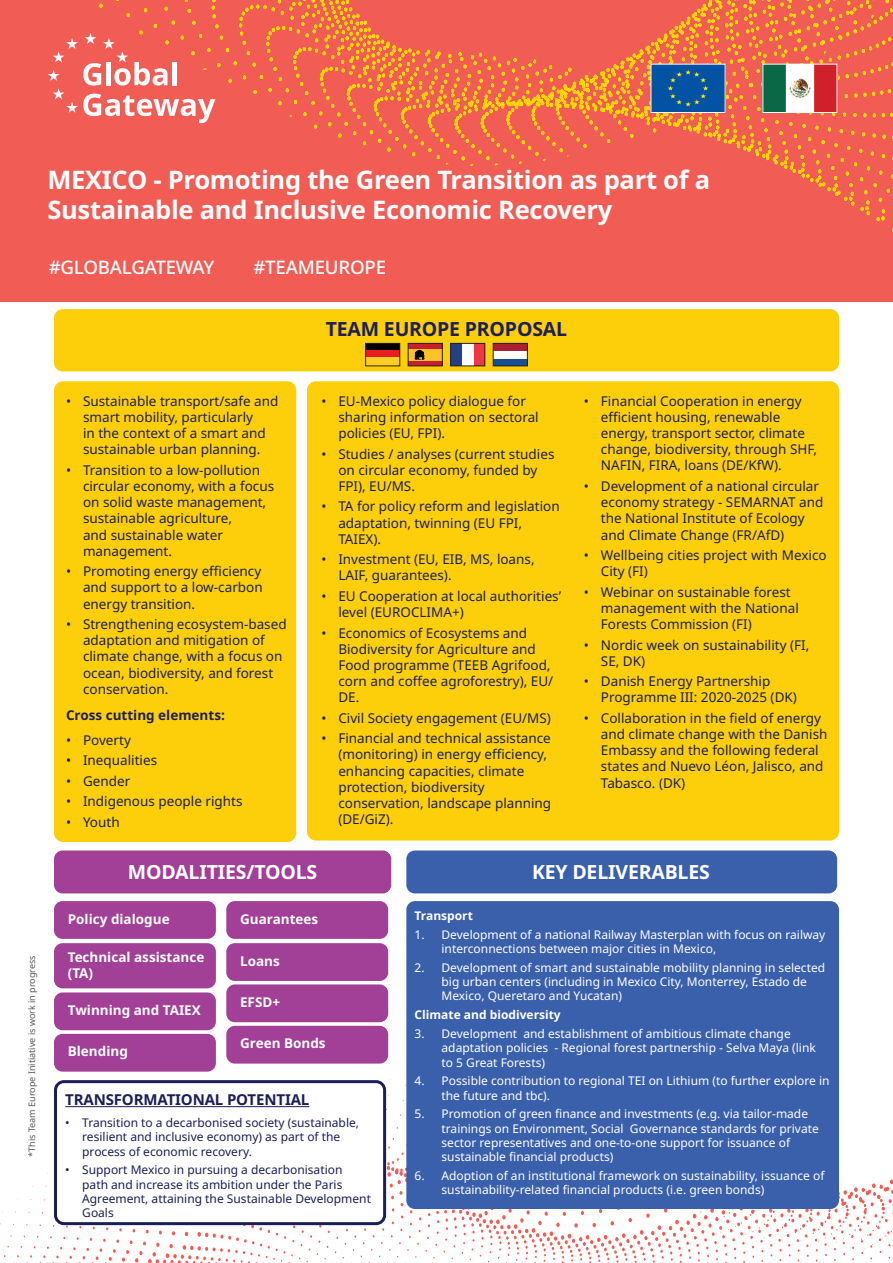
<style>
.page{position:relative;width:893px;height:1263px;background:#fff}
.page>*{position:absolute;margin:0;border:0;box-sizing:border-box;transform-origin:0 0}
.t1{font:700 25.5px/30.6px "Noto Sans";letter-spacing:-.01em;color:#fff}
.t2{font:700 19.5px "Noto Sans";letter-spacing:-.01em;color:#fff}
.t3{font:700 19.5px "Noto Sans";letter-spacing:-.01em;color:#1c1e57}
.t4{font:500 18.6px "Noto Sans";letter-spacing:-.01em;color:#fff}
.t5{font:700 15px "Noto Sans";letter-spacing:-.01em;color:#1c1e57}
.t6{font:13.5px/16.2px "Noto Sans";color:#1c1e57}
.t7{font:700 13.5px/16.2px "Noto Sans";color:#fff}
.t8{font:700 13.5px "Noto Sans";color:#1c1e57}
.t9{font:12px/14.4px "Noto Sans";color:#fff}
.t10{font:12px/14.4px "Noto Sans";color:#1c1e57}
.t11{font:700 12px "Noto Sans";color:#fff}
.t12{font:9px "Noto Sans";color:#57585a}
</style>
<div class="page">
<svg style="left:0;top:1026px;width:893px;height:237px"></svg>
<div style="left:0;top:0;width:893px;height:302px;background:#f15d55"></div>
<svg style="left:99px;top:0;width:794px;height:232px"></svg>
<svg style="left:48px;top:33px;width:167px;height:90px"></svg>
<div style="left:54px;top:850px;width:337px;height:43px;background:#a23f97;border-radius:9px"></div>
<div style="left:406px;top:850px;width:431px;height:43px;background:#3a60ac;border-radius:9px"></div>
<div style="left:406px;top:901px;width:433px;height:308px;background:#3a60ac;border-radius:9px"></div>
<div style="left:56px;top:1082px;width:329px;height:141px;background:#fff;border-radius:9px"></div>
<div style="left:54px;top:1080px;width:332px;height:145px;border:3px solid #1c1e57;border-radius:9px"></div>
<hr style="left:65px;top:1106px;width:244px;height:1px;background:#1c1e57">
<div style="left:54px;top:309px;width:785px;height:62px;background:#fccf0a;border-radius:9px"></div>
<div style="left:307px;top:381px;width:532px;height:459px;background:#fccf0a;border-radius:9px"></div>
<div style="left:54px;top:381px;width:242px;height:461px;background:#fccf0a;border-radius:9px"></div>
<div style="left:54px;top:901px;width:162px;height:38px;background:#a23f97;border-radius:9px"></div>
<div style="left:226px;top:901px;width:162px;height:38px;background:#a23f97;border-radius:9px"></div>
<div style="left:54px;top:1034px;width:162px;height:37px;background:#a23f97;border-radius:9px"></div>
<div style="left:226px;top:1026px;width:162px;height:37px;background:#a23f97;border-radius:9px"></div>
<div style="left:54px;top:943px;width:162px;height:45px;background:#a23f97;border-radius:9px"></div>
<div style="left:226px;top:943px;width:162px;height:38px;background:#a23f97;border-radius:9px"></div>
<div style="left:54px;top:992px;width:162px;height:38px;background:#a23f97;border-radius:9px"></div>
<div style="left:226px;top:984px;width:162px;height:38px;background:#a23f97;border-radius:9px"></div>
<div style="left:651px;top:64px;width:74px;height:48px;background:#0353a5"></div>
<svg style="left:668px;top:70px;width:40px;height:36px"></svg>
<div style="left:651px;top:64px;width:74px;height:49px;border:1px solid #fff"></div>
<img style="left:764px;top:66px;width:71px;height:45px">
<div style="left:762px;top:64px;width:75px;height:49px;border:1px solid #fff"></div>
<div style="left:366px;top:343px;width:34px;height:21px;background:#000001"></div>
<div style="left:366px;top:350px;width:34px;height:14px;background:#e61e24"></div>
<div style="left:366px;top:357px;width:34px;height:7px;background:#fecd26"></div>
<div style="left:365px;top:343px;width:35px;height:23px;border:1px solid #231f20"></div>
<div style="left:408px;top:343px;width:34px;height:23px;background:#c8202c"></div>
<div style="left:408px;top:349px;width:34px;height:11px;background:#fec127"></div>
<svg style="left:415px;top:350px;width:9px;height:10px"></svg>
<div style="left:408px;top:343px;width:34px;height:23px;border:1px solid #231f20"></div>
<div style="left:451px;top:343px;width:34px;height:23px;background:#ee3646"></div>
<div style="left:451px;top:343px;width:22px;height:23px;background:#fff"></div>
<div style="left:451px;top:343px;width:11px;height:23px;background:#234187"></div>
<div style="left:450px;top:343px;width:35px;height:23px;border:1px solid #231f20"></div>
<div style="left:493px;top:343px;width:34px;height:23px;background:linear-gradient(to right,#155093,#155093)"></div>
<div style="left:493px;top:343px;width:34px;height:15px;background:#fff"></div>
<div style="left:493px;top:343px;width:34px;height:8px;background:#ac2031"></div>
<div style="left:493px;top:343px;width:35px;height:23px;border:1px solid #231f20"></div>
<h1 class="t1" style="left:47px;top:165px;width:664px">MEXICO - Promoting the Green Transition as part of a<br>Sustainable and Inclusive Economic Recovery</h1>
<h3 class="t4" style="left:49px;top:254px;width:167px">#GLOBALGATEWAY</h3>
<h3 class="t4" style="left:253px;top:254px;width:134px">#TEAMEUROPE</h3>
<h2 class="t3" style="left:326px;top:317px;width:243px">TEAM EUROPE PROPOSAL</h2>
<p class="t12" style="left:27px;top:1157px;width:203px;rotate:-90deg">*This Team Europe Initiative is work in progress</p>
<p class="t6" style="left:83px;top:393px;width:197px;text-indent:-17px">• Sustainable transport/safe and smart mobility, particularly<br>in the context of a smart and sustainable urban planning.</p>
<p class="t6" style="left:83px;top:462px;width:193px;text-indent:-17px">• Transition to a low-pollution circular economy, with a focus on solid waste management, sustainable agriculture,<br>and sustainable water management.</p>
<p class="t6" style="left:83px;top:563px;width:181px;text-align:justify;text-indent:-17px">• Promoting energy efficiency and support to a low-carbon energy transition.</p>
<p class="t6" style="left:83px;top:616px;width:205px;text-indent:-17px">• Strengthening ecosystem-based adaptation and mitigation of climate change, with a focus on ocean, biodiversity, and forest conservation.</p>
<p class="t8" style="left:66px;top:708px;width:160px">Cross cutting elements:</p>
<p class="t6" style="left:66px;top:732px;width:66px">• Poverty</p>
<p class="t6" style="left:66px;top:752px;width:93px">• Inequalities</p>
<p class="t6" style="left:66px;top:773px;width:66px">• Gender</p>
<p class="t6" style="left:66px;top:793px;width:178px">• Indigenous people rights</p>
<p class="t6" style="left:66px;top:814px;width:55px">• Youth</p>
<p class="t6" style="left:338px;top:393px;width:202px;text-indent:-17px">• EU-Mexico policy dialogue for sharing information on sectoral policies (EU, FPI).</p>
<p class="t6" style="left:338px;top:446px;width:218px;text-indent:-17px">• Studies / analyses (current studies on circular economy, funded by<br>FPI), EU/MS.</p>
<p class="t6" style="left:338px;top:499px;width:223px;text-indent:-17px">• TA for policy reform and legislation adaptation, twinning (EU FPI,<br>TAIEX).</p>
<p class="t6" style="left:338px;top:551px;width:198px;text-indent:-17px">• Investment (EU, EIB, MS, loans,<br>LAIF, guarantees).</p>
<p class="t6" style="left:338px;top:588px;width:224px;text-indent:-17px">• EU Cooperation at local authorities’ level (EUROCLIMA+)</p>
<p class="t6" style="left:338px;top:625px;width:216px;text-indent:-17px">• Economics of Ecosystems and<br>Biodiversity for Agriculture and<br>Food programme (TEEB Agrifood, corn and coffee agroforestry), EU/<br>DE.</p>
<p class="t6" style="left:321px;top:710px;width:231px">• Civil Society engagement (EU/MS)</p>
<p class="t6" style="left:338px;top:730px;width:214px;text-indent:-17px">• Financial and technical assistance (monitoring) in energy efficiency, enhancing capacities, climate protection, biodiversity conservation, landscape planning (DE/GiZ).</p>
<p class="t6" style="left:601px;top:393px;width:218px;text-indent:-17px">• Financial Cooperation in energy efficient housing, renewable energy, transport sector, climate change, biodiversity, through SHF, NAFIN, FIRA, loans (DE/KfW).</p>
<p class="t6" style="left:601px;top:478px;width:224px;text-indent:-17px">• Development of a national circular economy strategy - SEMARNAT and the National Institute of Ecology and Climate Change (FR/AfD)</p>
<p class="t6" style="left:601px;top:547px;width:227px;text-indent:-17px">• Wellbeing cities project with Mexico<br>City (FI)</p>
<p class="t6" style="left:601px;top:584px;width:199px;text-indent:-17px">• Webinar on sustainable forest management with the National<br>Forests Commission (FI)</p>
<p class="t6" style="left:601px;top:637px;width:210px;text-indent:-17px">• Nordic week on sustainability (FI,<br>SE, DK)</p>
<p class="t6" style="left:601px;top:673px;width:197px;text-indent:-17px">• Danish Energy Partnership<br>Programme III: 2020-2025 (DK)</p>
<p class="t6" style="left:601px;top:710px;width:228px;text-indent:-17px">• Collaboration in the field of energy and climate change with the Danish<br>Embassy and the following federal states and Nuevo Léon, Jalisco, and<br>Tabasco. (DK)</p>
<h2 class="t2" style="left:128px;top:860px;width:191px">MODALITIES/TOOLS</h2>
<h2 class="t2" style="left:532px;top:860px;width:179px">KEY DELIVERABLES</h2>
<p class="t7" style="left:68px;top:911px;width:103px">Policy dialogue</p>
<p class="t7" style="left:240px;top:911px;width:80px">Guarantees</p>
<p class="t7" style="left:68px;top:949px;width:138px">Technical assistance (TA)</p>
<p class="t7" style="left:240px;top:953px;width:41px">Loans</p>
<p class="t7" style="left:68px;top:1002px;width:135px">Twinning and TAIEX</p>
<p class="t7" style="left:240px;top:994px;width:42px">EFSD+</p>
<p class="t7" style="left:68px;top:1044px;width:62px">Blending</p>
<p class="t7" style="left:240px;top:1035px;width:87px">Green Bonds</p>
<p class="t5" style="left:65px;top:1091px;width:246px">TRANSFORMATIONAL POTENTIAL</p>
<p class="t10" style="left:82px;top:1115px;width:278px;text-indent:-17px">• Transition to a decarbonised society (sustainable, resilient and inclusive economy) as part of the process of economic recovery.</p>
<p class="t10" style="left:82px;top:1163px;width:290px;text-indent:-17px">• Support Mexico in pursuing a decarbonisation path and increase its ambition under the Paris Agreement, attaining the Sustainable Development Goals</p>
<p class="t11" style="left:415px;top:909px;width:60px">Transport</p>
<p class="t9" style="left:442px;top:927px;width:385px;text-indent:-27px">1. Development of a national Railway Masterplan with focus on railway interconnections between major cities in Mexico,</p>
<p class="t9" style="left:442px;top:960px;width:385px;text-indent:-27px">2. Development of smart and sustainable mobility planning in selected big urban centers (including in Mexico City, Monterrey, Estado de<br>Mexico, Queretaro and Yucatan)</p>
<p class="t11" style="left:415px;top:1008px;width:148px">Climate and biodiversity</p>
<p class="t9" style="left:442px;top:1026px;width:376px;text-indent:-27px">3. Development and establishment of ambitious climate change adaptation policies - Regional forest partnership - Selva Maya (link to 5 Great Forests)</p>
<p class="t9" style="left:442px;top:1074px;width:390px;text-indent:-27px">4. Possible contribution to regional TEI on Lithium (to further explore in the future and tbc).</p>
<p class="t9" style="left:442px;top:1107px;width:379px;text-indent:-27px">5. Promotion of green finance and investments (e.g. via tailor-made trainings on Environment, Social Governance standards for private sector representatives and one-to-one support for issuance of sustainable financial products)</p>
<p class="t9" style="left:442px;top:1169px;width:384px;text-indent:-27px">6. Adoption of an institutional framework on sustainability, issuance of sustainability-related financial products (i.e. green bonds)</p>
</div>
